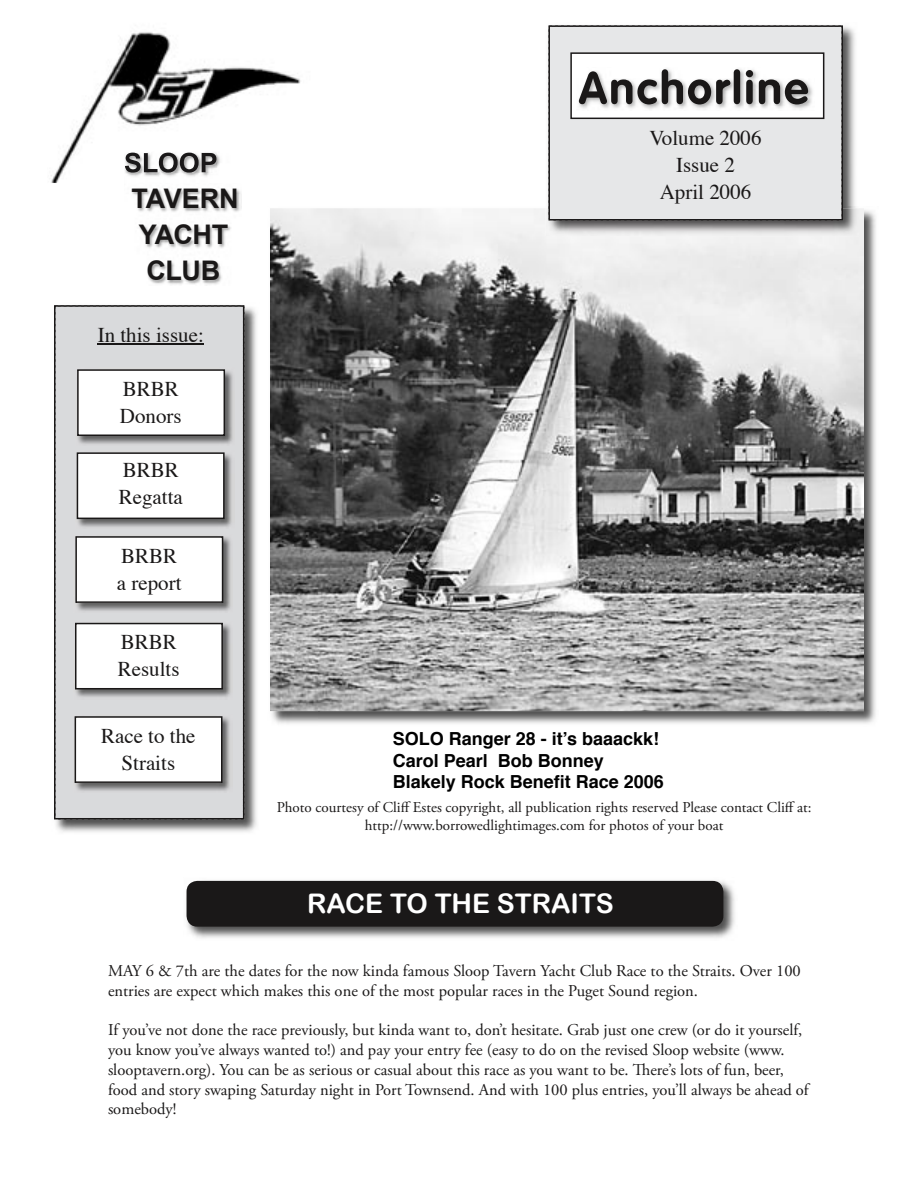
<style>
.page{position:relative;width:918px;height:1188px;background:#fff}
.page>*{position:absolute;margin:0;border:0;box-sizing:border-box;transform-origin:0 0}
.t1{font:27px "Arial Rounded MT Bold";color:#fff}
.t2{font:700 27px/36px "Arial";letter-spacing:-.015em;color:#1a1818}
.t3{font:21px/27px "Times";color:#1a1818}
.t4{font:700 18px/21.6px "Helvetica";color:#000}
.t5{font:16.5px/19.8px "Adobe Garamond Pro";color:#1a1818}
.t6{font:15px/18px "Adobe Garamond Pro";color:#1a1818;text-align:center}
</style>
<div class="page">
<img style="left:829px;top:210px;width:47px;height:514px">
<img style="left:270px;top:711px;width:48px;height:13px">
<img style="left:318px;top:711px;width:511px;height:13px">
<img style="left:270px;top:208px;width:594px;height:503px">
<img style="left:546px;top:26px;width:313px;height:210px">
<div style="left:548px;top:25px;width:295px;height:196px;background:#e6e7e8"></div>
<svg style="left:570px;top:52px;width:254px;height:67px"></svg>
<img style="left:54px;top:305px;width:203px;height:527px">
<svg style="left:54px;top:305px;width:190px;height:514px;background:#cecfd1"></svg>
<img style="left:132px;top:189px;width:109px;height:96px">
<img style="left:76px;top:368px;width:159px;height:78px">
<svg style="left:77px;top:369px;width:148px;height:67px"></svg>
<img style="left:75px;top:451px;width:159px;height:78px">
<svg style="left:77px;top:452px;width:148px;height:67px"></svg>
<img style="left:74px;top:535px;width:159px;height:78px">
<svg style="left:75px;top:536px;width:148px;height:67px"></svg>
<hr style="left:98px;top:343px;width:106px;height:1px;background:#1a1818">
<img style="left:51px;top:32px;width:250px;height:151px">
<img style="left:125px;top:153px;width:91px;height:20px">
<img style="left:73px;top:621px;width:159px;height:78px">
<svg style="left:75px;top:623px;width:148px;height:66px"></svg>
<img style="left:73px;top:715px;width:159px;height:78px">
<svg style="left:75px;top:716px;width:147px;height:67px"></svg>
<img style="left:186px;top:880px;width:549px;height:58px">
<div style="left:187px;top:881px;width:536px;height:46px;background:#1a1818;border-radius:11px"></div>
<h1 class="t2" style="left:131px;top:181px;width:109px">TAVERN<br>YACHT<br>CLUB</h1>
<p class="t3" style="left:98px;top:323px;width:108px">In this issue:</p>
<p class="t3" style="left:120px;top:377px;width:63px">BRBR<br>Donors</p>
<p class="t3" style="left:119px;top:458px;width:66px">BRBR<br>Regatta</p>
<p class="t3" style="left:117px;top:543px;width:66px">BRBR a report</p>
<p class="t3" style="left:118px;top:630px;width:63px">BRBR<br>Results</p>
<p class="t3" style="left:101px;top:724px;width:96px;text-align:center">Race to the<br>Straits</p>
<p class="t3" style="left:649px;top:125px;width:114px;text-align:center">Volume 2006<br>Issue 2<br>April 2006</p>
<p class="t4" style="left:393px;top:729px;width:273px">SOLO Ranger 28 - it’s baaackk!<br>Carol Pearl Bob Bonney<br>Blakely Rock Benefit Race 2006</p>
<p class="t6" style="left:277px;top:799px;width:536px">Photo courtesy of Cliff Estes copyright, all publication rights reserved Please contact Cliff at: http://www.borrowedlightimages.com for photos of your boat</p>
<h1 class="t1" style="left:307px;top:888px;width:308px">RACE TO THE STRAITS</h1>
<p class="t5" style="left:108px;top:961px;width:694px">MAY 6 &amp; 7th are the dates for the now kinda famous Sloop Tavern Yacht Club Race to the Straits. Over 100 entries are expect which makes this one of the most popular races in the Puget Sound region.</p>
<p class="t5" style="left:108px;top:1021px;width:702px">If you’ve not done the race previously, but kinda want to, don’t hesitate. Grab just one crew (or do it yourself, you know you’ve always wanted to!) and pay your entry fee (easy to do on the revised Sloop website (www. slooptavern.org). You can be as serious or casual about this race as you want to be. There’s lots of fun, beer, food and story swaping Saturday night in Port Townsend. And with 100 plus entries, you’ll always be ahead of somebody!</p>
</div>
